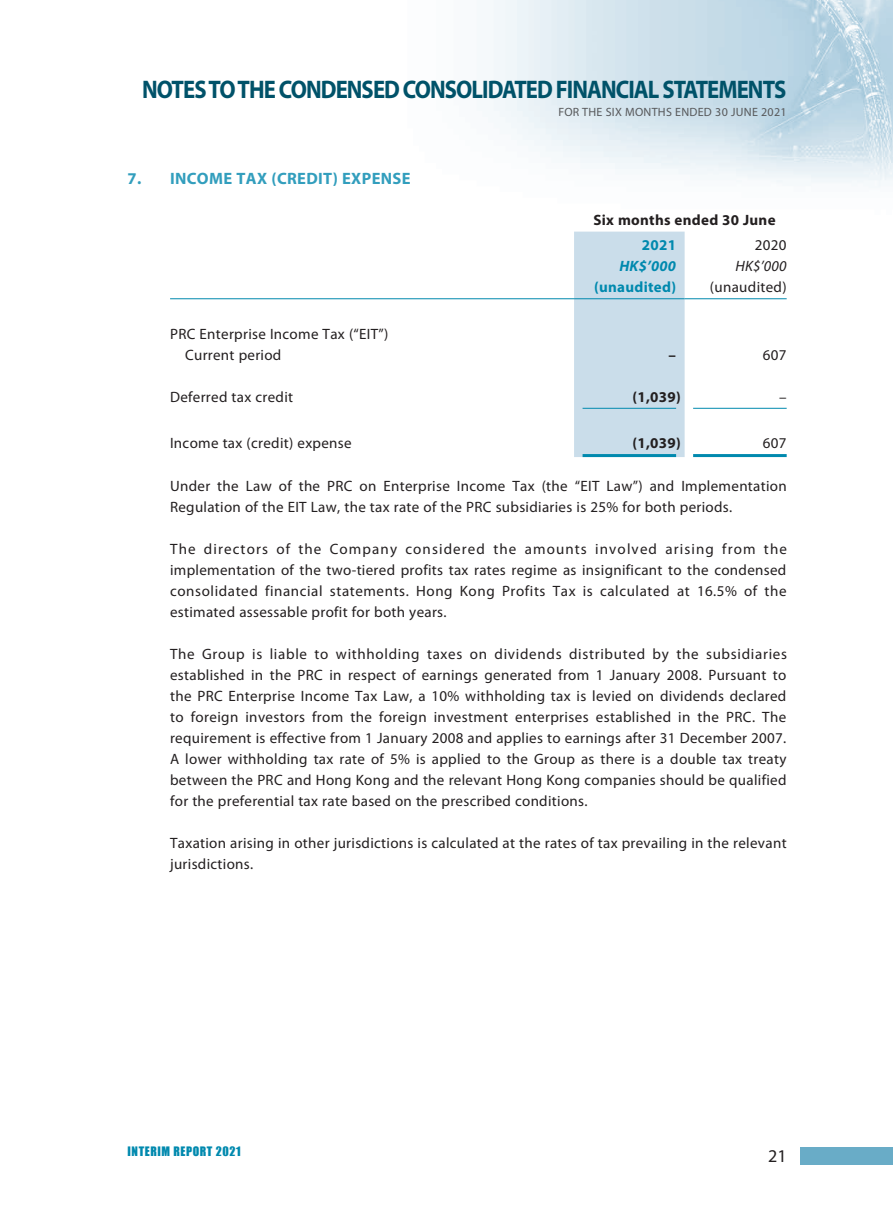
<style>
.page{position:relative;width:893px;height:1212px;background:#fff}
.page>*{position:absolute;margin:0;border:0;box-sizing:border-box;transform-origin:0 0}
.t1{font:700 25.5px "Myriad Pro";letter-spacing:-.04em;color:#005269;scale:.89 1}
.t2{font:18px "Myriad Pro";color:#231f20}
.t3{font:700 16.5px "Myriad Pro";letter-spacing:.02em;color:#329ebd}
.t4{font:15px/21px "Myriad Pro";letter-spacing:.02em;color:#231f20}
.t5{font:700 15px "Myriad Pro";letter-spacing:.02em;color:#231f20}
.t6{font:700 15px "Myriad Pro";letter-spacing:.02em;color:#0089ae}
.t7{font:italic 700 15px "Myriad Pro";color:#0089ae}
.t8{font:italic 15px "Myriad Pro";color:#231f20}
.t9{font:12px "Myriad Pro";letter-spacing:.02em;color:#57585a}
.t10{font:12px "Impact";letter-spacing:.05em;color:#0089ae}
</style>
<div class="page">
<img style="left:493px;top:0;width:400px;height:232px">
<div style="left:800px;top:1148px;width:93px;height:17px;background:#69acc7"></div>
<div style="left:574px;top:232px;width:111px;height:225px;background:#caddea"></div>
<hr style="left:170px;top:298px;width:404px;height:1px;background:#0089ae">
<hr style="left:574px;top:298px;width:111px;height:1px;background:#0089ae">
<hr style="left:685px;top:298px;width:102px;height:1px;background:#0089ae">
<hr style="left:583px;top:408px;width:93px;height:1px;background:#0089ae">
<hr style="left:693px;top:408px;width:94px;height:1px;background:#0089ae">
<hr style="left:583px;top:454px;width:93px;height:3px;background:#0089ae">
<hr style="left:693px;top:454px;width:94px;height:3px;background:#0089ae">
<h1 class="t1" style="left:142px;top:73px;width:725px">NOTES TO THE CONDENSED CONSOLIDATED FINANCIAL STATEMENTS</h1>
<p class="t9" style="left:558px;top:104px;width:230px">FOR THE SIX MONTHS ENDED 30 JUNE 2021</p>
<p class="t3" style="left:128px;top:168px;width:285px">7. INCOME TAX (CREDIT) EXPENSE</p>
<p class="t4" style="left:185px;top:323px;width:205px;text-indent:-15px">PRC Enterprise Income Tax (“EIT”)<br>Current period</p>
<p class="t5" style="left:593px;top:210px;width:184px">Six months ended 30 June</p>
<p class="t6" style="left:642px;top:235px;width:36px">2021</p>
<p class="t4" style="left:755px;top:234px;width:33px">2020</p>
<p class="t7" style="left:619px;top:256px;width:58px">HK$’000</p>
<p class="t8" style="left:735px;top:257px;width:53px">HK$’000</p>
<p class="t6" style="left:594px;top:277px;width:84px">(unaudited)</p>
<p class="t4" style="left:710px;top:276px;width:78px">(unaudited)</p>
<p class="t5" style="left:669px;top:345px;width:9px">–</p>
<p class="t4" style="left:763px;top:344px;width:25px">607</p>
<p class="t4" style="left:170px;top:386px;width:125px">Deferred tax credit</p>
<p class="t5" style="left:632px;top:387px;width:50px">(1,039)</p>
<p class="t4" style="left:779px;top:386px;width:9px">–</p>
<p class="t4" style="left:170px;top:432px;width:183px">Income tax (credit) expense</p>
<p class="t5" style="left:632px;top:433px;width:50px">(1,039)</p>
<p class="t4" style="left:763px;top:432px;width:25px">607</p>
<p class="t4" style="left:170px;top:475px;width:618px">Under the Law of the PRC on Enterprise Income Tax (the “EIT Law”) and Implementation<br>Regulation of the EIT Law, the tax rate of the PRC subsidiaries is 25% for both periods.</p>
<p class="t4" style="left:170px;top:538px;width:618px;text-align:justify">The directors of the Company considered the amounts involved arising from the implementation of the two-tiered profits tax rates regime as insignificant to the condensed consolidated financial statements. Hong Kong Profits Tax is calculated at 16.5% of the estimated assessable profit for both years.</p>
<p class="t4" style="left:170px;top:643px;width:618px;text-align:justify">The Group is liable to withholding taxes on dividends distributed by the subsidiaries established in the PRC in respect of earnings generated from 1 January 2008. Pursuant to the PRC Enterprise Income Tax Law, a 10% withholding tax is levied on dividends declared to foreign investors from the foreign investment enterprises established in the PRC. The requirement is effective from 1 January 2008 and applies to earnings after 31 December 2007.<br>A lower withholding tax rate of 5% is applied to the Group as there is a double tax treaty between the PRC and Hong Kong and the relevant Hong Kong companies should be qualified for the preferential tax rate based on the prescribed conditions.</p>
<p class="t4" style="left:170px;top:832px;width:618px">Taxation arising in other jurisdictions is calculated at the rates of tax prevailing in the relevant jurisdictions.</p>
<p class="t10" style="left:128px;top:1141px;width:115px">INTERIM REPORT 2021</p>
<p class="t2" style="left:768px;top:1145px;width:20px">21</p>
</div>
